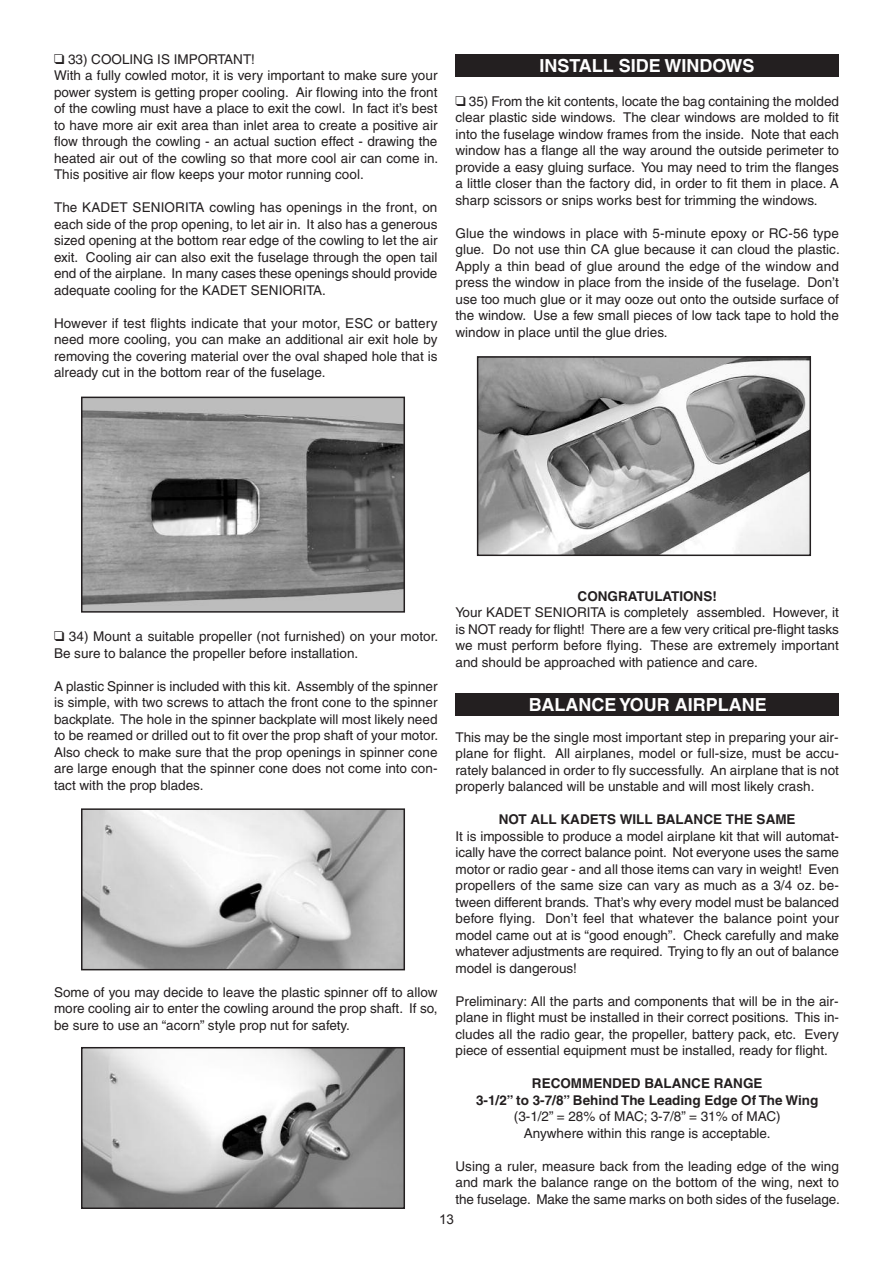
<style>
.page{position:relative;width:893px;height:1263px;background:#fff}
.page>*{position:absolute;margin:0;border:0;box-sizing:border-box;transform-origin:0 0}
.t1{font:700 18px "Helvetica";color:#fff}
.t2{font:13.5px/16.5px "Helvetica";color:#231f20;text-align:justify}
.t3{font:700 13.5px/16.5px "Helvetica";color:#231f20;text-align:center}
.t4{font:13.5px "Arial";color:#231f20}
.s1{font-family:"Arial Unicode MS"}
</style>
<div class="page">
<img style="left:84px;top:400px;width:318px;height:210px">
<div style="left:81px;top:397px;width:324px;height:216px;border:2px solid #231f20"></div>
<img style="left:84px;top:811px;width:318px;height:156px">
<div style="left:81px;top:808px;width:324px;height:162px;border:2px solid #231f20"></div>
<img style="left:84px;top:1050px;width:318px;height:156px">
<div style="left:81px;top:1047px;width:324px;height:162px;border:2px solid #231f20"></div>
<img style="left:480px;top:359px;width:328px;height:194px">
<div style="left:477px;top:356px;width:334px;height:200px;border:2px solid #231f20"></div>
<div style="left:455px;top:54px;width:384px;height:23px;background:#231f20"></div>
<div style="left:455px;top:693px;width:384px;height:23px;background:#231f20"></div>
<p class="t2" style="left:54px;top:52px;width:386px;text-align:left"><span class="s1">❑</span> 33) COOLING IS IMPORTANT!<br>With a fully cowled motor, it is very important to make sure your power system is getting proper cooling. Air flowing into the front of the cowling must have a place to exit the cowl. In fact it’s best to have more air exit area than inlet area to create a positive air flow through the cowling - an actual suction effect - drawing the heated air out of the cowling so that more cool air can come in.<br>This positive air flow keeps your motor running cool.</p>
<p class="t2" style="left:54px;top:201px;width:385px">The KADET SENIORITA cowling has openings in the front, on each side of the prop opening, to let air in. It also has a generous sized opening at the bottom rear edge of the cowling to let the air exit. Cooling air can also exit the fuselage through the open tail end of the airplane. In many cases these openings should provide adequate cooling for the KADET SENIORITA.</p>
<p class="t2" style="left:54px;top:316px;width:385px">However if test flights indicate that your motor, ESC or battery need more cooling, you can make an additional air exit hole by removing the covering material over the oval shaped hole that is already cut in the bottom rear of the fuselage.</p>
<h1 class="t1" style="left:539px;top:59px;width:217px">INSTALL SIDE WINDOWS</h1>
<p class="t2" style="left:455px;top:94px;width:385px"><span class="s1">❑</span> 35) From the kit contents, locate the bag containing the molded clear plastic side windows. The clear windows are molded to fit into the fuselage window frames from the inside. Note that each window has a flange all the way around the outside perimeter to provide a easy gluing surface. You may need to trim the flanges a little closer than the factory did, in order to fit them in place. A sharp scissors or snips works best for trimming the windows.</p>
<p class="t2" style="left:455px;top:226px;width:386px">Glue the windows in place with 5-minute epoxy or RC-56 type glue. Do not use thin CA glue because it can cloud the plastic.<br>Apply a thin bead of glue around the edge of the window and press the window in place from the inside of the fuselage. Don’t use too much glue or it may ooze out onto the outside surface of the window. Use a few small pieces of low tack tape to hold the window in place until the glue dries.</p>
<p class="t2" style="left:54px;top:630px;width:386px"><span class="s1">❑</span> 34) Mount a suitable propeller (not furnished) on your motor.<br>Be sure to balance the propeller before installation.</p>
<p class="t2" style="left:54px;top:679px;width:386px">A plastic Spinner is included with this kit. Assembly of the spinner is simple, with two screws to attach the front cone to the spinner backplate. The hole in the spinner backplate will most likely need to be reamed or drilled out to fit over the prop shaft of your motor.<br>Also check to make sure that the prop openings in spinner cone are large enough that the spinner cone does not come into con&shy;tact with the prop blades.</p>
<p class="t2" style="left:54px;top:985px;width:385px">Some of you may decide to leave the plastic spinner off to allow more cooling air to enter the cowling around the prop shaft. If so, be sure to use an “acorn” style prop nut for safety.</p>
<p class="t3" style="left:578px;top:589px;width:141px">CONGRATULATIONS!</p>
<p class="t2" style="left:455px;top:605px;width:385px">Your KADET SENIORITA is completely assembled. However, it is NOT ready for flight! There are a few very critical pre-flight tasks we must perform before flying. These are extremely important and should be approached with patience and care.</p>
<h1 class="t1" style="left:529px;top:698px;width:240px">BALANCE YOUR AIRPLANE</h1>
<p class="t2" style="left:455px;top:730px;width:385px">This may be the single most important step in preparing your air&shy;plane for flight. All airplanes, model or full-size, must be accu&shy;rately balanced in order to fly successfully. An airplane that is not properly balanced will be unstable and will most likely crash.</p>
<p class="t3" style="left:499px;top:812px;width:298px">NOT ALL KADETS WILL BALANCE THE SAME</p>
<p class="t2" style="left:455px;top:829px;width:385px">It is impossible to produce a model airplane kit that will automat&shy;ically have the correct balance point. Not everyone uses the same motor or radio gear - and all those items can vary in weight! Even propellers of the same size can vary as much as a 3/4 oz. be&shy;tween different brands. That’s why every model must be balanced before flying. Don’t feel that whatever the balance point your model came out at is “good enough”. Check carefully and make whatever adjustments are required. Trying to fly an out of balance model is dangerous!</p>
<p class="t2" style="left:455px;top:994px;width:385px">Preliminary: All the parts and components that will be in the air&shy;plane in flight must be installed in their correct positions. This in&shy;cludes all the radio gear, the propeller, battery pack, etc. Every piece of essential equipment must be installed, ready for flight.</p>
<p class="t3" style="left:476px;top:1076px;width:344px">RECOMMENDED BALANCE RANGE<br>3-1/2” to 3-7/8” Behind The Leading Edge Of The Wing</p>
<p class="t2" style="left:514px;top:1109px;width:268px;text-align:center">(3-1/2” = 28% of MAC; 3-7/8” = 31% of MAC)<br>Anywhere within this range is acceptable.</p>
<p class="t2" style="left:455px;top:1159px;width:386px">Using a ruler, measure back from the leading edge of the wing and mark the balance range on the bottom of the wing, next to the fuselage. Make the same marks on both sides of the fuselage.</p>
<p class="t4" style="left:439px;top:1212px;width:17px">13</p>
</div>
